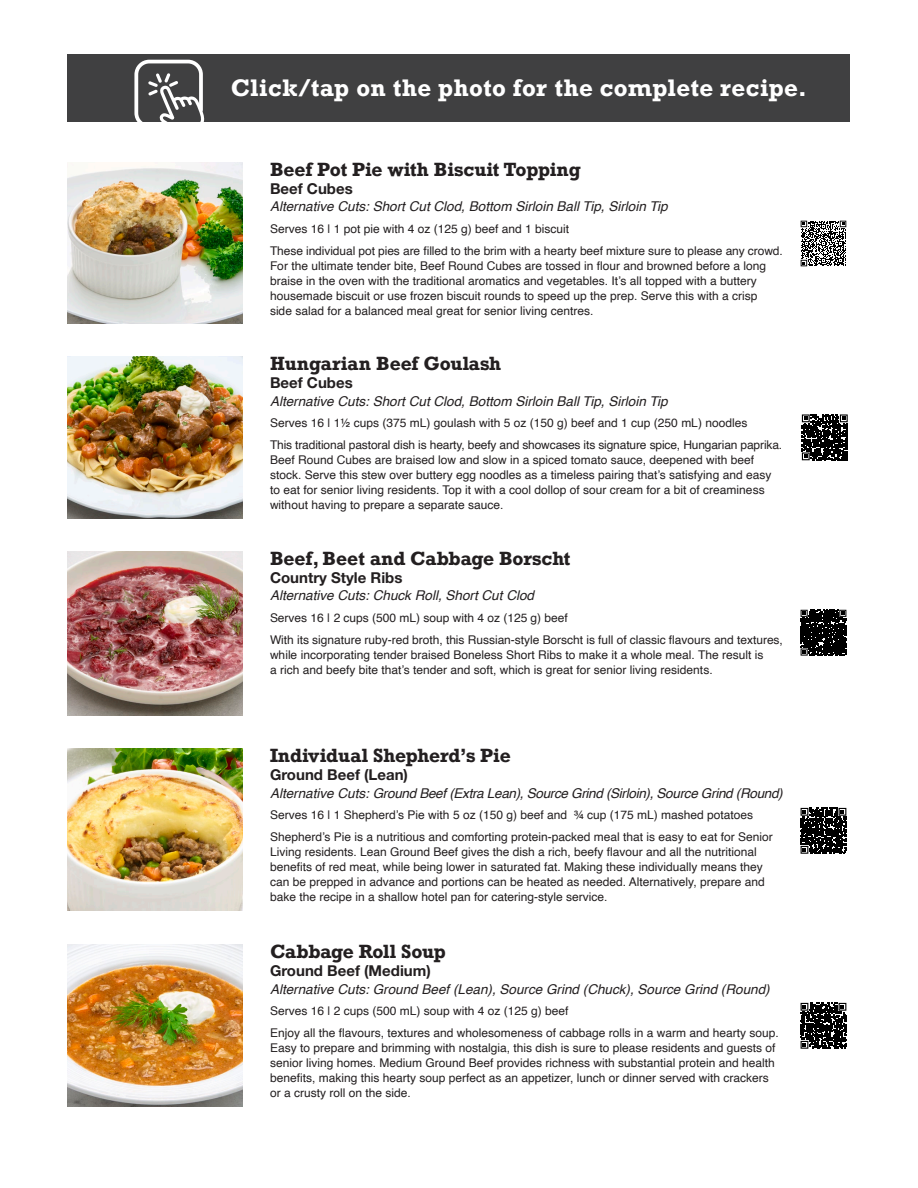
<style>
.page{position:relative;width:918px;height:1188px;background:#fff}
.page>*{position:absolute;margin:0;border:0;box-sizing:border-box;transform-origin:0 0}
.t1{font:700 22.5px "Rockwell";letter-spacing:.015em;color:#fff}
.Dish_Name{font:700 18px "Rockwell";color:#231f20}
.Dish_Name-2{font:700 18px "Rockwell";letter-spacing:-.02em;color:#231f20}
.Meat_Cut{font:700 15px "Helvetica Neue LT Std";color:#231f20}
.Alternative_Meat_Cuts{font:italic 13.5px "Helvetica";color:#231f20}
.Alternative_Meat_Cuts-2{font:italic 13.5px "Helvetica";letter-spacing:-.025em;color:#231f20}
.Recipe_Description{font:12px/15px "Helvetica";color:#231f20}
</style>
<div class="page">
<div style="left:68px;top:54px;width:782px;height:68px;background:#404041"></div>
<svg style="left:134px;top:60px;width:71px;height:62px"></svg>
<img style="left:68px;top:748px;width:175px;height:162px">
<svg style="left:800px;top:807px;width:47px;height:47px"></svg>
<svg style="left:801px;top:808px;width:45px;height:46px"></svg>
<svg style="left:801px;top:221px;width:45px;height:45px"></svg>
<div style="left:797px;top:606px;width:53px;height:54px;background:linear-gradient(to right,#fff,#fff)"></div>
<svg style="left:801px;top:610px;width:45px;height:46px;background:#1a1a1a"></svg>
<svg style="left:800px;top:1002px;width:47px;height:47px"></svg>
<svg style="left:801px;top:1003px;width:45px;height:46px"></svg>
<svg style="left:802px;top:414px;width:46px;height:46px"></svg>
<img style="left:68px;top:551px;width:175px;height:165px">
<img style="left:68px;top:162px;width:175px;height:162px">
<img style="left:68px;top:944px;width:175px;height:162px">
<img style="left:68px;top:356px;width:175px;height:162px">
<h1 class="t1" style="left:231px;top:74px;width:577px">Click/tap on the photo for the complete recipe.</h1>
<p class="Dish_Name" style="left:270px;top:157px;width:312px">Beef Pot Pie with Biscuit Topping</p>
<p class="Meat_Cut" style="left:270px;top:179px;width:84px">Beef Cubes</p>
<p class="Alternative_Meat_Cuts" style="left:270px;top:196px;width:399px">Alternative Cuts: Short Cut Clod, Bottom Sirloin Ball Tip, Sirloin Tip</p>
<p class="Recipe_Description" style="left:270px;top:222px;width:301px">Serves 16 | 1 pot pie with 4 oz (125 g) beef and 1 biscuit</p>
<p class="Recipe_Description" style="left:270px;top:243px;width:514px">These individual pot pies are filled to the brim with a hearty beef mixture sure to please any crowd.<br>For the ultimate tender bite, Beef Round Cubes are tossed in flour and browned before a long braise in the oven with the traditional aromatics and vegetables. It’s all topped with a buttery housemade biscuit or use frozen biscuit rounds to speed up the prep. Serve this with a crisp<br>side salad for a balanced meal great for senior living centres.</p>
<p class="Dish_Name" style="left:270px;top:352px;width:233px">Hungarian Beef Goulash</p>
<p class="Meat_Cut" style="left:270px;top:373px;width:84px">Beef Cubes</p>
<p class="Alternative_Meat_Cuts" style="left:270px;top:390px;width:399px">Alternative Cuts: Short Cut Clod, Bottom Sirloin Ball Tip, Sirloin Tip</p>
<p class="Recipe_Description" style="left:270px;top:416px;width:479px">Serves 16 | 1½ cups (375 mL) goulash with 5 oz (150 g) beef and 1 cup (250 mL) noodles</p>
<p class="Recipe_Description" style="left:270px;top:438px;width:514px">This traditional pastoral dish is hearty, beefy and showcases its signature spice, Hungarian paprika.<br>Beef Round Cubes are braised low and slow in a spiced tomato sauce, deepened with beef stock. Serve this stew over buttery egg noodles as a timeless pairing that’s satisfying and easy to eat for senior living residents. Top it with a cool dollop of sour cream for a bit of creaminess without having to prepare a separate sauce.</p>
<p class="Dish_Name" style="left:270px;top:547px;width:302px">Beef, Beet and Cabbage Borscht</p>
<p class="Meat_Cut" style="left:270px;top:568px;width:134px">Country Style Ribs</p>
<p class="Alternative_Meat_Cuts" style="left:270px;top:585px;width:266px">Alternative Cuts: Chuck Roll, Short Cut Clod</p>
<p class="Recipe_Description" style="left:270px;top:611px;width:299px">Serves 16 | 2 cups (500 mL) soup with 4 oz (125 g) beef</p>
<p class="Recipe_Description" style="left:270px;top:633px;width:514px">With its signature ruby-red broth, this Russian-style Borscht is full of classic flavours and textures, while incorporating tender braised Boneless Short Ribs to make it a whole meal. The result is<br>a rich and beefy bite that’s tender and soft, which is great for senior living residents.</p>
<p class="Dish_Name" style="left:270px;top:744px;width:242px">Individual Shepherd’s Pie</p>
<p class="Meat_Cut" style="left:270px;top:765px;width:140px">Ground Beef (Lean)</p>
<p class="Alternative_Meat_Cuts-2" style="left:270px;top:782px;width:514px">Alternative Cuts: Ground Beef (Extra Lean), Source Grind (Sirloin), Source Grind (Round)</p>
<p class="Recipe_Description" style="left:270px;top:808px;width:485px">Serves 16 | 1 Shepherd’s Pie with 5 oz (150 g) beef and ¾ cup (175 mL) mashed potatoes</p>
<p class="Recipe_Description" style="left:270px;top:830px;width:504px">Shepherd’s Pie is a nutritious and comforting protein-packed meal that is easy to eat for Senior Living residents. Lean Ground Beef gives the dish a rich, beefy flavour and all the nutritional benefits of red meat, while being lower in saturated fat. Making these individually means they can be prepped in advance and portions can be heated as needed. Alternatively, prepare and bake the recipe in a shallow hotel pan for catering-style service.</p>
<p class="Dish_Name-2" style="left:270px;top:940px;width:177px">Cabbage Roll Soup</p>
<p class="Meat_Cut" style="left:270px;top:961px;width:162px">Ground Beef (Medium)</p>
<p class="Alternative_Meat_Cuts" style="left:270px;top:978px;width:501px">Alternative Cuts: Ground Beef (Lean), Source Grind (Chuck), Source Grind (Round)</p>
<p class="Recipe_Description" style="left:270px;top:1004px;width:300px">Serves 16 | 2 cups (500 mL) soup with 4 oz (125 g) beef</p>
<p class="Recipe_Description" style="left:270px;top:1026px;width:510px">Enjoy all the flavours, textures and wholesomeness of cabbage rolls in a warm and hearty soup.<br>Easy to prepare and brimming with nostalgia, this dish is sure to please residents and guests of senior living homes. Medium Ground Beef provides richness with substantial protein and health benefits, making this hearty soup perfect as an appetizer, lunch or dinner served with crackers or a crusty roll on the side.</p>
</div>
